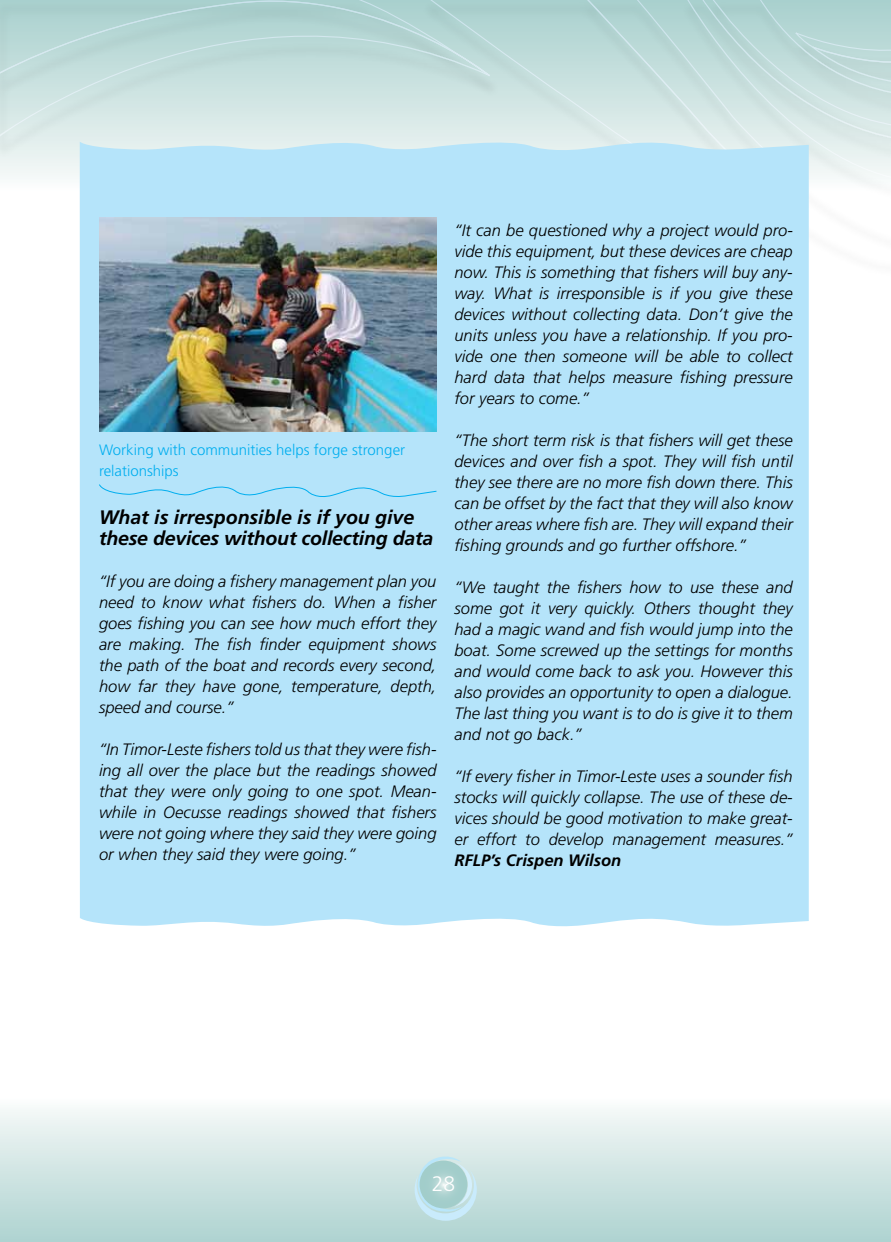
<style>
.page{position:relative;width:891px;height:1242px;background:#fff}
.page>*{position:absolute;margin:0;border:0;box-sizing:border-box;transform-origin:0 0}
.t1{font:300 21px "Frutiger";color:#fff}
.t2{font:italic 700 19.5px/21px "Frutiger";letter-spacing:-.01em;color:#000}
.t3{font:italic 300 16.5px/21px "Frutiger";color:#000;text-align:justify}
.t4{font:italic 700 16.5px "Frutiger";color:#000}
.t5{font:300 15px/21px "Frutiger";color:#00aeef}
</style>
<div class="page">
<div style="left:0;top:1px;width:891px;height:280px;background:#000;opacity:.21"></div>
<svg style="left:0;top:77px;width:424px;height:61px;background:#d4e6e4"></svg>
<svg style="left:0;top:0;width:424px;height:77px;background:#b7d6d4"></svg>
<svg style="left:424px;top:0;width:159px;height:138px;background:#c3dddb"></svg>
<svg style="left:583px;top:0;width:308px;height:281px"></svg>
<svg style="left:684px;top:0;width:207px;height:207px;background:#cbe1e0"></svg>
<svg style="left:0;top:1109px;width:888px;height:133px;background:#d0e4e3"></svg>
<svg style="left:888px;top:1109px;width:3px;height:133px"></svg>
<svg style="left:410px;top:1151px;width:67px;height:70px;background:#bddddf"></svg>
<div style="left:80px;top:138px;width:729px;height:789px;background:#b5e4fa"></div>
<img style="left:99px;top:218px;width:337px;height:214px">
<svg style="left:99px;top:481px;width:338px;height:18px;background:#aae0f9"></svg>
<p class="t5" style="left:99px;top:440px;width:308px">Working with communities helps forge stronger relationships</p>
<p class="t2" style="left:99px;top:507px;width:336px">What is irresponsible is if you give these devices without collecting data</p>
<p class="t3" style="left:99px;top:571px;width:339px">“If you are doing a fishery management plan you need to know what fishers do. When a fisher goes fishing you can see how much effort they are making. The fish finder equipment shows the path of the boat and records every second, how far they have gone, temperature, depth, speed and course.”</p>
<p class="t3" style="left:99px;top:739px;width:339px">“In Timor-Leste fishers told us that they were fish&shy;ing all over the place but the readings showed that they were only going to one spot. Mean&shy;while in Oecusse readings showed that fishers were not going where they said they were going or when they said they were going.”</p>
<p class="t3" style="left:454px;top:220px;width:340px">“It can be questioned why a project would pro&shy;vide this equipment, but these devices are cheap now. This is something that fishers will buy any&shy;way. What is irresponsible is if you give these devices without collecting data. Don’t give the units unless you have a relationship. If you pro&shy;vide one then someone will be able to collect hard data that helps measure fishing pressure for years to come.”</p>
<p class="t3" style="left:454px;top:430px;width:340px">“The short term risk is that fishers will get these devices and over fish a spot. They will fish until they see there are no more fish down there. This can be offset by the fact that they will also know other areas where fish are. They will expand their fishing grounds and go further offshore.”</p>
<p class="t3" style="left:454px;top:577px;width:340px">“We taught the fishers how to use these and some got it very quickly. Others thought they had a magic wand and fish would jump into the boat. Some screwed up the settings for months and would come back to ask you. However this also provides an opportunity to open a dialogue.<br>The last thing you want is to do is give it to them and not go back.”</p>
<p class="t3" style="left:454px;top:766px;width:340px">“If every fisher in Timor-Leste uses a sounder fish stocks will quickly collapse. The use of these de&shy;vices should be good motivation to make great&shy;er effort to develop management measures.”</p>
<p class="t4" style="left:454px;top:851px;width:168px">RFLP’s Crispen Wilson</p>
<p class="t1" style="left:432px;top:1171px;width:25px">28</p>
</div>
